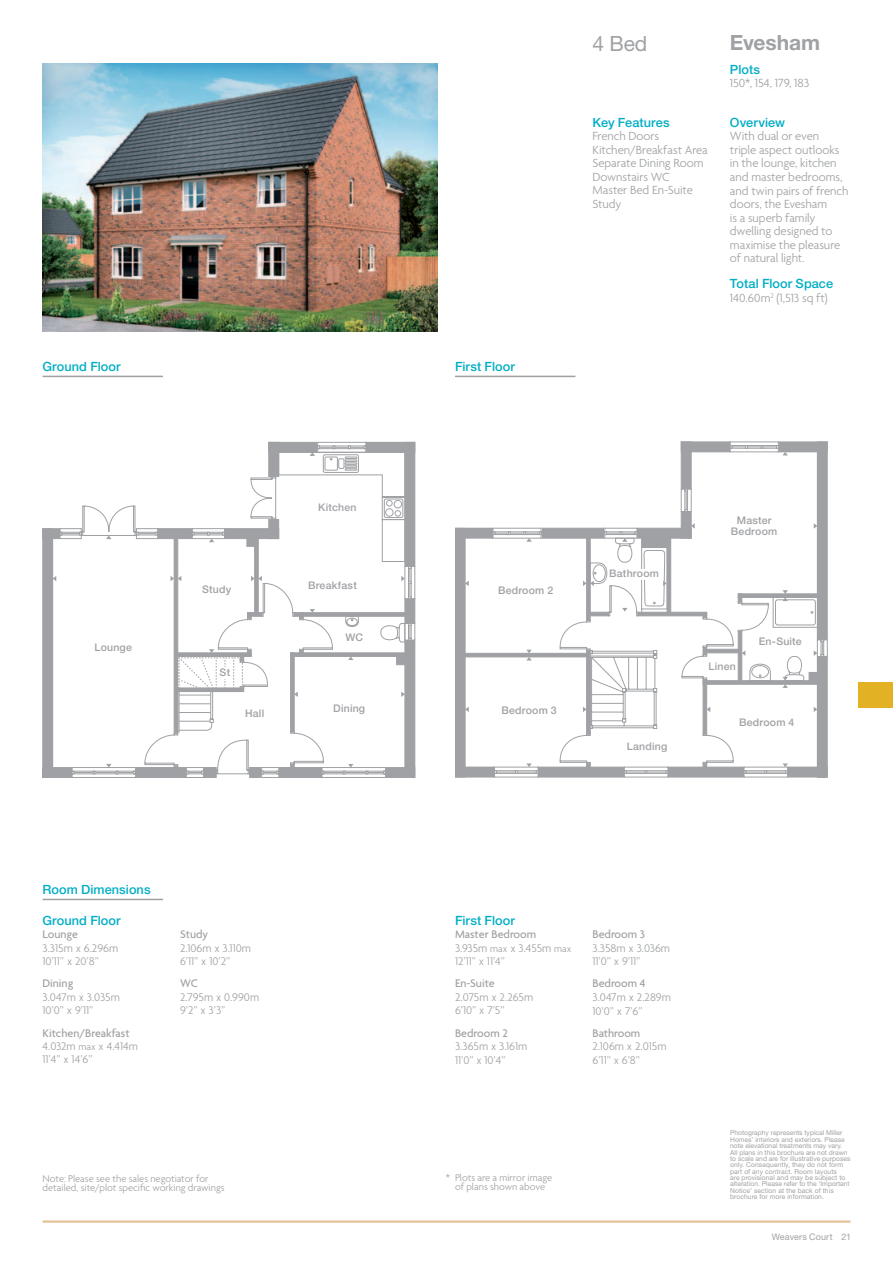
<style>
.page{position:relative;width:893px;height:1263px;background:#fff}
.page>*{position:absolute;margin:0;border:0;box-sizing:border-box;transform-origin:0 0}
.t1{font:700 21px "Helvetica Neue";letter-spacing:-.005em;color:#9fa1a4}
.t2{font:21px "Helvetica Neue";color:#9fa1a4}
.t3{font:300 12.75px/13.5px "Agenda";letter-spacing:-.005em;color:#9fa1a4}
.t4{font:500 12.75px "Helvetica Neue";letter-spacing:.005em;color:#00aec5}
.t5{font:300 12px/13.5px "Agenda";color:#9fa1a4}
.t6{font:500 12px "Agenda";color:#9fa1a4}
.t7{font:500 10.5px/11.2px "Helvetica Neue";letter-spacing:.02em;color:#9fa1a4;text-align:center}
.t8{font:300 10.5px/9px "Agenda";color:#9fa1a4;text-align:center}
.t9{font:9px "Helvetica Neue";letter-spacing:.015em;color:#9fa1a4}
.t10{font:6.75px/6.3px "Helvetica Neue";color:#9fa1a4}
.s1{font-weight:500}
.s2{font-size:10.5px}
</style>
<div class="page">
<hr style="left:43px;top:376px;width:120px;height:1px;background:#9fa1a4">
<hr style="left:455px;top:376px;width:120px;height:1px;background:#9fa1a4">
<hr style="left:43px;top:1220px;width:807px;height:3px;background:#e1c398">
<img style="left:43px;top:64px;width:395px;height:268px">
<hr style="left:43px;top:899px;width:120px;height:1px;background:#9fa1a4">
<div style="left:455px;top:528px;width:10px;height:249px;background:#9fa1a4"></div>
<div style="left:817px;top:656px;width:10px;height:121px;background:#9fa1a4"></div>
<div style="left:817px;top:442px;width:10px;height:198px;background:#9fa1a4"></div>
<div style="left:681px;top:442px;width:10px;height:47px;background:#9fa1a4"></div>
<div style="left:681px;top:442px;width:49px;height:10px;background:#9fa1a4"></div>
<div style="left:778px;top:442px;width:49px;height:10px;background:#9fa1a4"></div>
<div style="left:637px;top:528px;width:54px;height:10px;background:#9fa1a4"></div>
<div style="left:541px;top:528px;width:64px;height:10px;background:#9fa1a4"></div>
<div style="left:455px;top:528px;width:38px;height:10px;background:#9fa1a4"></div>
<div style="left:455px;top:767px;width:39px;height:10px;background:#9fa1a4"></div>
<div style="left:681px;top:511px;width:10px;height:27px;background:#9fa1a4"></div>
<hr style="left:462px;top:653px;width:126px;height:4px;background:#9fa1a4">
<svg style="left:681px;top:489px;width:11px;height:23px"></svg>
<svg style="left:493px;top:538px;width:325px;height:240px"></svg>
<svg style="left:707px;top:707px;width:3px;height:5px"></svg>
<svg style="left:814px;top:707px;width:3px;height:5px"></svg>
<svg style="left:742px;top:650px;width:3px;height:6px"></svg>
<svg style="left:814px;top:639px;width:13px;height:18px"></svg>
<svg style="left:691px;top:523px;width:4px;height:6px"></svg>
<svg style="left:814px;top:523px;width:3px;height:6px"></svg>
<svg style="left:744px;top:763px;width:44px;height:14px"></svg>
<svg style="left:465px;top:707px;width:4px;height:5px"></svg>
<svg style="left:583px;top:650px;width:85px;height:128px"></svg>
<svg style="left:494px;top:763px;width:44px;height:14px"></svg>
<svg style="left:465px;top:581px;width:4px;height:5px"></svg>
<svg style="left:583px;top:581px;width:11px;height:5px"></svg>
<svg style="left:663px;top:581px;width:4px;height:5px"></svg>
<svg style="left:492px;top:528px;width:49px;height:14px"></svg>
<svg style="left:526px;top:650px;width:6px;height:10px"></svg>
<svg style="left:604px;top:528px;width:33px;height:14px"></svg>
<svg style="left:622px;top:608px;width:5px;height:3px"></svg>
<svg style="left:730px;top:441px;width:58px;height:14px"></svg>
<svg style="left:782px;top:590px;width:6px;height:11px"></svg>
<svg style="left:782px;top:677px;width:6px;height:11px"></svg>
<div style="left:638px;top:569px;width:16px;height:11px;background:#fff"></div>
<div style="left:43px;top:529px;width:10px;height:248px;background:#9fa1a4"></div>
<div style="left:405px;top:640px;width:10px;height:137px;background:#9fa1a4"></div>
<div style="left:405px;top:442px;width:10px;height:124px;background:#9fa1a4"></div>
<div style="left:43px;top:529px;width:17px;height:10px;background:#9fa1a4"></div>
<div style="left:43px;top:528px;width:17px;height:11px;border:1px solid #9fa1a4"></div>
<div style="left:43px;top:767px;width:29px;height:10px;background:#9fa1a4"></div>
<div style="left:43px;top:767px;width:29px;height:11px;border:1px solid #9fa1a4"></div>
<div style="left:135px;top:767px;width:52px;height:11px;background:#9fa1a4"></div>
<div style="left:203px;top:767px;width:13px;height:11px;background:#9fa1a4"></div>
<div style="left:249px;top:767px;width:13px;height:11px;background:#9fa1a4"></div>
<div style="left:278px;top:767px;width:44px;height:11px;background:#9fa1a4"></div>
<div style="left:385px;top:767px;width:30px;height:10px;background:#9fa1a4"></div>
<div style="left:385px;top:767px;width:30px;height:11px;border:1px solid #9fa1a4"></div>
<div style="left:405px;top:599px;width:10px;height:24px;background:#9fa1a4"></div>
<svg style="left:406px;top:623px;width:9px;height:17px"></svg>
<svg style="left:261px;top:774px;width:18px;height:4px"></svg>
<svg style="left:186px;top:774px;width:18px;height:4px"></svg>
<svg style="left:72px;top:774px;width:64px;height:4px"></svg>
<svg style="left:322px;top:774px;width:64px;height:4px"></svg>
<svg style="left:60px;top:528px;width:21px;height:11px"></svg>
<svg style="left:81px;top:441px;width:325px;height:333px"></svg>
<svg style="left:53px;top:576px;width:3px;height:5px"></svg>
<svg style="left:106px;top:535px;width:6px;height:4px"></svg>
<svg style="left:72px;top:764px;width:64px;height:10px"></svg>
<svg style="left:294px;top:691px;width:4px;height:6px"></svg>
<svg style="left:401px;top:691px;width:4px;height:6px"></svg>
<svg style="left:348px;top:656px;width:5px;height:4px"></svg>
<svg style="left:322px;top:764px;width:64px;height:10px"></svg>
<svg style="left:171px;top:441px;width:91px;height:290px"></svg>
<svg style="left:401px;top:566px;width:14px;height:33px"></svg>
<svg style="left:310px;top:442px;width:56px;height:14px"></svg>
<svg style="left:310px;top:609px;width:5px;height:4px"></svg>
<div style="left:220px;top:667px;width:11px;height:12px;background:#fff"></div>
<div style="left:859px;top:683px;width:34px;height:25px;background:#e3b124"></div>
<h2 class="t4" style="left:43px;top:359px;width:80px">Ground Floor</h2>
<h2 class="t4" style="left:455px;top:359px;width:61px">First Floor</h2>
<h1 class="t2" style="left:592px;top:31px;width:56px">4 Bed</h1>
<h1 class="t1" style="left:730px;top:30px;width:92px">Evesham</h1>
<h2 class="t4" style="left:592px;top:115px;width:79px">Key Features</h2>
<h2 class="t3" style="left:592px;top:129px;width:117px">French Doors<br>Kitchen/Breakfast Area<br>Separate Dining Room<br>Downstairs WC<br>Master Bed En-Suite<br>Study</h2>
<h2 class="t4" style="left:730px;top:62px;width:32px">Plots</h2>
<h2 class="t3" style="left:730px;top:76px;width:81px">150*, 154, 179, 183</h2>
<h2 class="t4" style="left:730px;top:115px;width:57px">Overview</h2>
<h2 class="t3" style="left:730px;top:129px;width:120px">With dual or even triple aspect outlooks in the lounge, kitchen and master bedrooms, and twin pairs of french doors, the Evesham<br>is a superb family dwelling designed to maximise the pleasure of natural light.</h2>
<h2 class="t4" style="left:730px;top:276px;width:105px">Total Floor Space</h2>
<h2 class="t3" style="left:730px;top:291px;width:99px">140.60m<sup>2</sup> (1,513 sq ft)</h2>
<h3 class="t7" style="left:94px;top:641px;width:39px">Lounge</h3>
<h3 class="t7" style="left:202px;top:583px;width:31px">Study</h3>
<h3 class="t7" style="left:220px;top:666px;width:12px">St</h3>
<h3 class="t7" style="left:245px;top:707px;width:21px">Hall</h3>
<h3 class="t7" style="left:318px;top:501px;width:40px">Kitchen</h3>
<h3 class="t7" style="left:308px;top:579px;width:50px">Breakfast</h3>
<h3 class="t7" style="left:345px;top:631px;width:19px">WC</h3>
<h3 class="t7" style="left:333px;top:702px;width:34px">Dining</h3>
<h3 class="t7" style="left:498px;top:584px;width:57px">Bedroom 2</h3>
<h3 class="t7" style="left:501px;top:704px;width:57px">Bedroom 3</h3>
<h3 class="t7" style="left:609px;top:567px;width:51px">Bathroom</h3>
<h3 class="t7" style="left:627px;top:740px;width:42px">Landing</h3>
<h3 class="t7" style="left:731px;top:514px;width:48px">Master<br>Bedroom</h3>
<h3 class="t7" style="left:708px;top:660px;width:29px">Linen</h3>
<h3 class="t7" style="left:759px;top:635px;width:44px">En-Suite</h3>
<h3 class="t7" style="left:739px;top:716px;width:57px">Bedroom 4</h3>
<h2 class="t4" style="left:43px;top:882px;width:110px">Room Dimensions</h2>
<h2 class="t4" style="left:43px;top:913px;width:80px">Ground Floor</h2>
<h3 class="t6" style="left:43px;top:927px;width:37px">Lounge</h3>
<h3 class="t5" style="left:43px;top:941px;width:77px">3.315m x 6.296m<br>10’11” x 20’8”</h3>
<h3 class="t6" style="left:43px;top:976px;width:32px">Dining</h3>
<h3 class="t5" style="left:43px;top:990px;width:79px">3.047m x 3.035m<br>10’0” x 9’11”</h3>
<h3 class="t5" style="left:43px;top:1026px;width:97px"><span class="s1">Kitchen/Breakfast<br></span>4.032m <span class="s2">max</span> x 4.414m<br>11’4” x 14’6”</h3>
<h3 class="t6" style="left:180px;top:927px;width:30px">Study</h3>
<h3 class="t5" style="left:180px;top:941px;width:72px">2.106m x 3.110m<br>6’11” x 10’2”</h3>
<h3 class="t6" style="left:180px;top:976px;width:20px">WC</h3>
<h3 class="t5" style="left:180px;top:990px;width:81px">2.795m x 0.990m<br>9’2” x 3’3”</h3>
<h3 class="t8" style="left:43px;top:1174px;width:184px;text-align:left">Note: Please see the sales negotiator for detailed, site/plot specific working drawings</h3>
<h2 class="t4" style="left:455px;top:913px;width:61px">First Floor</h2>
<h3 class="t5" style="left:455px;top:928px;width:118px"><span class="s1">Master Bedroom<br></span>3.935m <span class="s2">max</span> x 3.455m <span class="s2">max<br></span>12’11” x 11’4”</h3>
<h3 class="t6" style="left:455px;top:976px;width:41px">En-Suite</h3>
<h3 class="t5" style="left:455px;top:990px;width:80px">2.075m x 2.265m<br>6’10” x 7’5”</h3>
<h3 class="t6" style="left:455px;top:1025px;width:55px">Bedroom 2</h3>
<h3 class="t5" style="left:455px;top:1039px;width:74px">3.365m x 3.161m<br>11’0” x 10’4”</h3>
<h3 class="t6" style="left:592px;top:927px;width:54px">Bedroom 3</h3>
<h3 class="t5" style="left:592px;top:941px;width:79px">3.358m x 3.036m<br>11’0” x 9’11”</h3>
<h3 class="t6" style="left:592px;top:976px;width:55px">Bedroom 4</h3>
<h3 class="t5" style="left:592px;top:990px;width:80px">3.047m x 2.289m<br>10’0” x 7’6”</h3>
<h3 class="t6" style="left:592px;top:1025px;width:49px">Bathroom</h3>
<h3 class="t5" style="left:592px;top:1039px;width:76px">2.106m x 2.015m<br>6’11” x 6’8”</h3>
<h3 class="t7" style="left:615px;top:1054px;width:31px">Study</h3>
<h3 class="t8" style="left:446px;top:1173px;width:108px">* Plots are a mirror image of plans shown above</h3>
<p class="t10" style="left:730px;top:1130px;width:122px">Photography represents typical Miller Homes’ interiors and exteriors. Please note elevational treatments may vary.<br>All plans in this brochure are not drawn to scale and are for illustrative purposes only. Consequently, they do not form part of any contract. Room layouts<br>are provisional and may be subject to alteration. Please refer to the ‘Important Notice’ section at the back of this brochure for more information.</p>
<h3 class="t7" style="left:746px;top:1173px;width:34px">Dining</h3>
<h3 class="t9" style="left:772px;top:1232px;width:81px">Weavers Court 21</h3>
</div>
